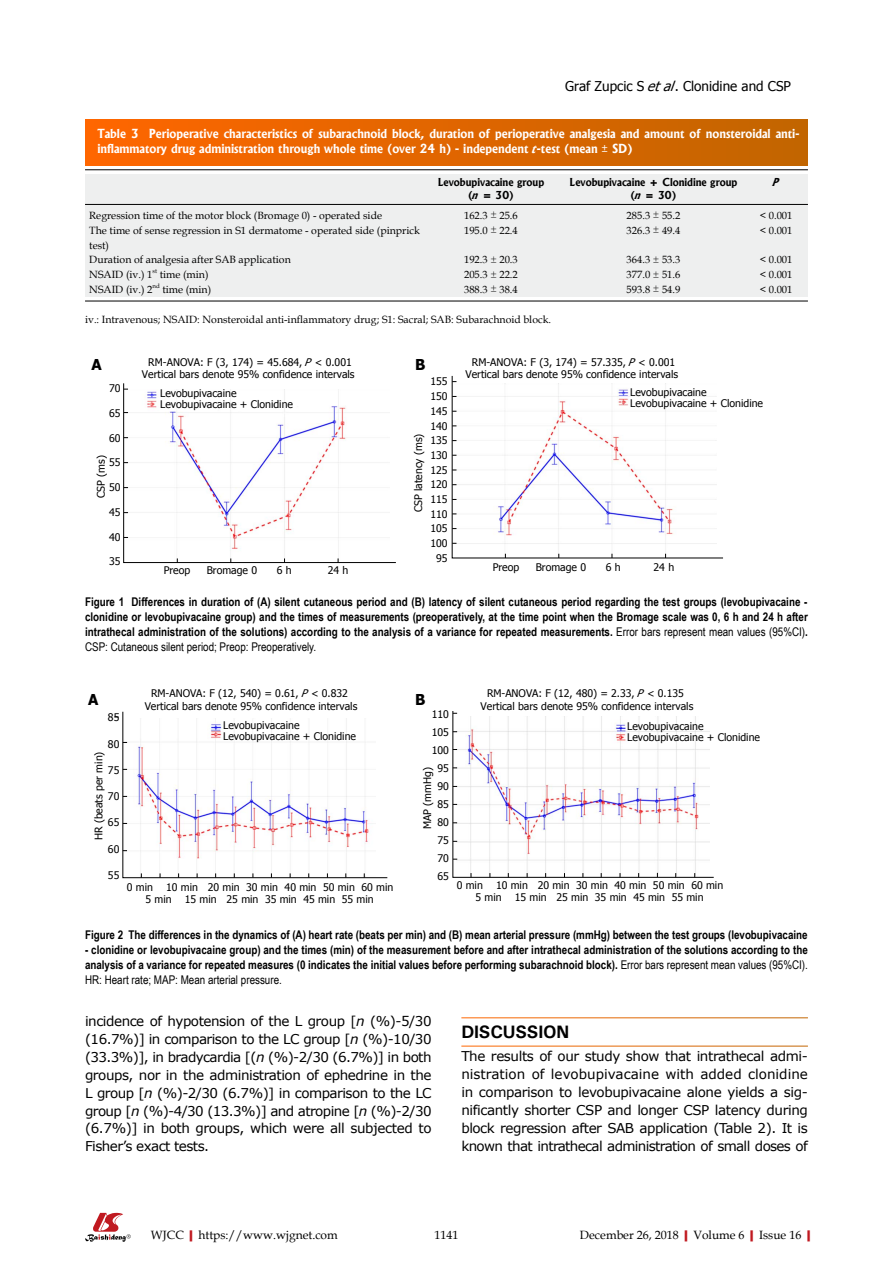
<style>
.page{position:relative;width:893px;height:1263px;background:#fff}
.page>*{position:absolute;margin:0;border:0;box-sizing:border-box;transform-origin:0 0}
.t1{font:700 18px "Univers";letter-spacing:-.01em;color:#000}
.t2{font:700 15px "Tahoma";color:#000}
.t3{font:13.5px/17.9px "Verdana";letter-spacing:-.03em;color:#000;text-align:justify}
.t4{font:13.5px "Tahoma";color:#000}
.t5{font:700 12px/15px "Arial Narrow";color:#000;text-align:justify}
.t6{font:700 12px/15px "Albertus";color:#fff}
.t7{font:12px "Book Antiqua";color:#000}
.t8{font:10.5px/14.7px "Tahoma";color:#000;text-align:center}
.t9{font:10.5px/15px "Book Antiqua";color:#000}
.t10{font:700 10.5px/12.6px "Albertus";color:#000;text-align:center}
.t11{font:italic 700 10.5px "Albertus";color:#000}
.t12{font:6.15px "Book Antiqua";color:#000}
.s1{font-style:italic}
.s2{font-family:"Garamond";font-size:9.75px}
.s3{font-weight:400}
.s4{font-weight:700;color:#c01920}
</style>
<div class="page">
<div style="left:85px;top:119px;width:723px;height:46px;background:linear-gradient(to right,#f60,#c16500)"></div>
<div style="left:85px;top:174px;width:723px;height:123px;background:#eeefef"></div>
<hr style="left:85px;top:169px;width:723px;height:1px;background:#000">
<hr style="left:85px;top:204px;width:723px;height:1px;background:#000">
<svg style="left:85px;top:1213px;width:46px;height:29px"></svg>
<hr style="left:85px;top:301px;width:723px;height:1px;background:#000">
<svg style="left:123px;top:383px;width:273px;height:180px"></svg>
<svg style="left:452px;top:375px;width:271px;height:183px"></svg>
<svg style="left:114px;top:711px;width:274px;height:167px"></svg>
<svg style="left:452px;top:711px;width:262px;height:167px"></svg>
<p class="t4" style="left:565px;top:77px;width:227px">Graf Zupcic S <span class="s1">etal</span>. Clonidine and CSP</p>
<p class="t6" style="left:97px;top:126px;width:703px">Table 3 Perioperative characteristics of subarachnoid block, duration of perioperative analgesia and amount of nonsteroidal anti&shy;inflammatory drug administration through whole time (over 24 h) - independent <span class="s1">t</span>-test (mean <span class="s2">±</span> SD)</p>
<p class="t10" style="left:438px;top:176px;width:108px">Levobupivacaine group (<span class="s1">n</span> = 30)</p>
<p class="t10" style="left:570px;top:176px;width:169px">Levobupivacaine + Clonidine group (<span class="s1">n</span> = 30)</p>
<p class="t11" style="left:772px;top:176px;width:12px">P</p>
<p class="t9" style="left:89px;top:207px;width:294px">Regression time of the motor block (Bromage 0) - operated side</p>
<p class="t9" style="left:464px;top:207px;width:55px">162.3 <span class="s2">±</span> 25.6</p>
<p class="t9" style="left:627px;top:207px;width:55px">285.3 <span class="s2">±</span> 55.2</p>
<p class="t9" style="left:760px;top:207px;width:34px">&lt; 0.001</p>
<p class="t9" style="left:89px;top:222px;width:332px">The time of sense regression in S1 dermatome - operated side (pinprick test)</p>
<p class="t9" style="left:464px;top:222px;width:55px">195.0 <span class="s2">±</span> 22.4</p>
<p class="t9" style="left:627px;top:222px;width:55px">326.3 <span class="s2">±</span> 49.4</p>
<p class="t9" style="left:760px;top:222px;width:34px">&lt; 0.001</p>
<p class="t9" style="left:89px;top:252px;width:203px">Duration of analgesia after SAB application</p>
<p class="t9" style="left:464px;top:252px;width:55px">192.3 <span class="s2">±</span> 20.3</p>
<p class="t9" style="left:627px;top:252px;width:55px">364.3 <span class="s2">±</span> 53.3</p>
<p class="t9" style="left:760px;top:252px;width:34px">&lt; 0.001</p>
<p class="t9" style="left:89px;top:267px;width:65px">NSAID (iv.) 1</p>
<p class="t12" style="left:152px;top:266px;width:6px">st</p>
<p class="t9" style="left:160px;top:267px;width:50px">time (min)</p>
<p class="t9" style="left:464px;top:267px;width:55px">205.3 <span class="s2">±</span> 22.2</p>
<p class="t9" style="left:627px;top:267px;width:55px">377.0 <span class="s2">±</span> 51.6</p>
<p class="t9" style="left:760px;top:267px;width:34px">&lt; 0.001</p>
<p class="t9" style="left:89px;top:281px;width:65px">NSAID (iv.) 2</p>
<p class="t12" style="left:152px;top:281px;width:9px">nd</p>
<p class="t9" style="left:162px;top:281px;width:50px">time (min)</p>
<p class="t9" style="left:464px;top:281px;width:55px">388.3 <span class="s2">±</span> 38.4</p>
<p class="t9" style="left:627px;top:281px;width:55px">593.8 <span class="s2">±</span> 54.9</p>
<p class="t9" style="left:760px;top:281px;width:34px">&lt; 0.001</p>
<p class="t9" style="left:85px;top:311px;width:468px">iv.: Intravenous; NSAID: Nonsteroidal anti-inflammatory drug; S1: Sacral; SAB: Subarachnoid block.</p>
<p class="t8" style="left:142px;top:356px;width:214px;line-height:11.6px">RM-ANOVA: F (3, 174) = 45.684, <span class="s1">P</span> &lt; 0.001<br>Vertical bars denote 95% confidence intervals</p>
<p class="t8" style="left:465px;top:356px;width:214px;line-height:11.6px">RM-ANOVA: F (3, 174) = 57.335, <span class="s1">P</span> &lt; 0.001<br>Vertical bars denote 95% confidence intervals</p>
<p class="t2" style="left:91px;top:354px;width:12px">A</p>
<p class="t2" style="left:415px;top:354px;width:12px">B</p>
<p class="t8" style="left:430px;top:374px;width:19px">155<br>150<br>145<br>140<br>135<br>130<br>125<br>120<br>115<br>110<br>105<br>100<br>95</p>
<p class="t8" style="left:109px;top:380px;width:13px">70</p>
<p class="t8" style="left:109px;top:405px;width:13px">65</p>
<p class="t8" style="left:109px;top:430px;width:13px">60</p>
<p class="t8" style="left:109px;top:455px;width:13px">55</p>
<p class="t8" style="left:109px;top:479px;width:13px">50</p>
<p class="t8" style="left:109px;top:504px;width:13px">45</p>
<p class="t8" style="left:109px;top:529px;width:13px">40</p>
<p class="t8" style="left:109px;top:554px;width:13px">35</p>
<p class="t8" style="left:630px;top:386px;width:134px;line-height:10.9px;text-align:left">Levobupivacaine<br>Levobupivacaine + Clonidine</p>
<p class="t8" style="left:160px;top:387px;width:134px;line-height:10.9px;text-align:left">Levobupivacaine<br>Levobupivacaine + Clonidine</p>
<p class="t8" style="left:411px;top:512px;width:80px;rotate:-90deg">CSP latency (ms)</p>
<p class="t8" style="left:93px;top:498px;width:44px;rotate:-90deg">CSP (ms)</p>
<p class="t8" style="left:493px;top:559px;width:28px">Preop</p>
<p class="t8" style="left:536px;top:559px;width:52px">Bromage 0</p>
<p class="t8" style="left:606px;top:559px;width:16px">6 h</p>
<p class="t8" style="left:654px;top:559px;width:22px">24 h</p>
<p class="t8" style="left:164px;top:562px;width:28px">Preop</p>
<p class="t8" style="left:207px;top:562px;width:52px">Bromage 0</p>
<p class="t8" style="left:277px;top:562px;width:16px">6 h</p>
<p class="t8" style="left:328px;top:562px;width:22px">24 h</p>
<p class="t5" style="left:85px;top:594px;width:724px">Figure 1 Differences in duration of (A) silent cutaneous period and (B) latency of silent cutaneous period regarding the test groups (levobupivacaine - clonidine or levobupivacaine group) and the times of measurements (preoperatively, at the time point when the Bromage scale was 0, 6 h and 24 h after intrathecal administration of the solutions) according to the analysis of a variance for repeated measurements. <span class="s3">Error bars represent mean values (95%CI)</span>.<br><span class="s3">CSP: Cutaneous silent period; Preop: Preoperatively.</span></p>
<p class="t8" style="left:145px;top:686px;width:214px;line-height:12.6px">RM-ANOVA: F (12, 540) = 0.61, <span class="s1">P</span> &lt; 0.832<br>Vertical bars denote 95% confidence intervals</p>
<p class="t2" style="left:88px;top:688px;width:12px">A</p>
<p class="t2" style="left:415px;top:688px;width:12px">B</p>
<p class="t8" style="left:432px;top:704px;width:19px;line-height:18px">110<br>105<br>100<br>95<br>90<br>85<br>80<br>75<br>70<br>65</p>
<p class="t8" style="left:108px;top:710px;width:13px">85</p>
<p class="t8" style="left:108px;top:736px;width:13px">80</p>
<p class="t8" style="left:108px;top:762px;width:13px">75</p>
<p class="t8" style="left:108px;top:788px;width:13px">70</p>
<p class="t8" style="left:108px;top:815px;width:13px">65</p>
<p class="t8" style="left:108px;top:841px;width:13px">60</p>
<p class="t8" style="left:108px;top:867px;width:13px">55</p>
<p class="t8" style="left:223px;top:719px;width:134px;line-height:10.9px;text-align:left">Levobupivacaine<br>Levobupivacaine + Clonidine</p>
<p class="t8" style="left:91px;top:840px;width:90px;rotate:-90deg">HR (beats per min)</p>
<p class="t8" style="left:419px;top:829px;width:64px;rotate:-90deg">MAP (mmHg)</p>
<p class="t8" style="left:127px;top:879px;width:28px">0 min</p>
<p class="t8" style="left:166px;top:879px;width:229px">10 min 20 min 30 min 40 min 50 min 60 min</p>
<p class="t8" style="left:146px;top:892px;width:28px">5 min</p>
<p class="t8" style="left:185px;top:892px;width:190px">15 min 25 min 35 min 45 min 55 min</p>
<p class="t8" style="left:481px;top:686px;width:214px;line-height:12.6px">RM-ANOVA: F (12, 480) = 2.33, <span class="s1">P</span> &lt; 0.135<br>Vertical bars denote 95% confidence intervals</p>
<p class="t8" style="left:627px;top:720px;width:134px;line-height:10.9px;text-align:left">Levobupivacaine<br>Levobupivacaine + Clonidine</p>
<p class="t8" style="left:457px;top:877px;width:28px">0 min</p>
<p class="t8" style="left:496px;top:877px;width:229px">10 min 20 min 30 min 40 min 50 min 60 min</p>
<p class="t8" style="left:476px;top:890px;width:28px">5 min</p>
<p class="t8" style="left:515px;top:890px;width:190px">15 min 25 min 35 min 45 min 55 min</p>
<p class="t5" style="left:85px;top:927px;width:724px">Figure 2 The differences in the dynamics of (A) heart rate (beats per min) and (B) mean arterial pressure (mmHg) between the test groups (levobupivacaine</p>
<p class="t5" style="left:85px;top:942px;width:724px">- clonidine or levobupivacaine group) and the times (min) of the measurement before and after intrathecal administration of the solutions according to the analysis of a variance for repeated measures (0 indicates the initial values before performing subarachnoid block). <span class="s3">Error bars represent mean values (95%CI).<br>HR: Heart rate; MAP: Mean arterial pressure.</span></p>
<p class="t3" style="left:85px;top:1012px;width:348px">incidence of hypotension of the L group [<span class="s1">n</span> (%)-5/30 (16.7%)] in comparison to the LC group [<span class="s1">n</span> (%)-10/30 (33.3%)], in bradycardia [(<span class="s1">n</span> (%)-2/30 (6.7%)] in both groups, nor in the administration of ephedrine in the L group [<span class="s1">n</span> (%)-2/30 (6.7%)] in comparison to the LC group [<span class="s1">n</span> (%)-4/30 (13.3%)] and atropine [<span class="s1">n</span> (%)-2/30 (6.7%)] in both groups, which were all subjected to Fisher’s exact tests.</p>
<p class="t1" style="left:461px;top:1020px;width:110px">DISCUSSION</p>
<p class="t3" style="left:461px;top:1047px;width:348px;text-align:left">The results of our study show that intrathecal admi&shy;nistration of levobupivacaine with added clonidine in comparison to levobupivacaine alone yields a sig&shy;nificantly shorter CSP and longer CSP latency during block regression after SAB application (Table 2). It is known that intrathecal administration of small doses of</p>
<p class="t7" style="left:151px;top:1226px;width:188px">WJCC<span class="s4">|</span>https://www.wjgnet.com</p>
<p class="t7" style="left:434px;top:1226px;width:25px">1141</p>
<p class="t7" style="left:580px;top:1226px;width:237px">December 26, 2018<span class="s4">|</span>Volume 6<span class="s4">|</span>Issue 16<span class="s4">|</span></p>
</div>
